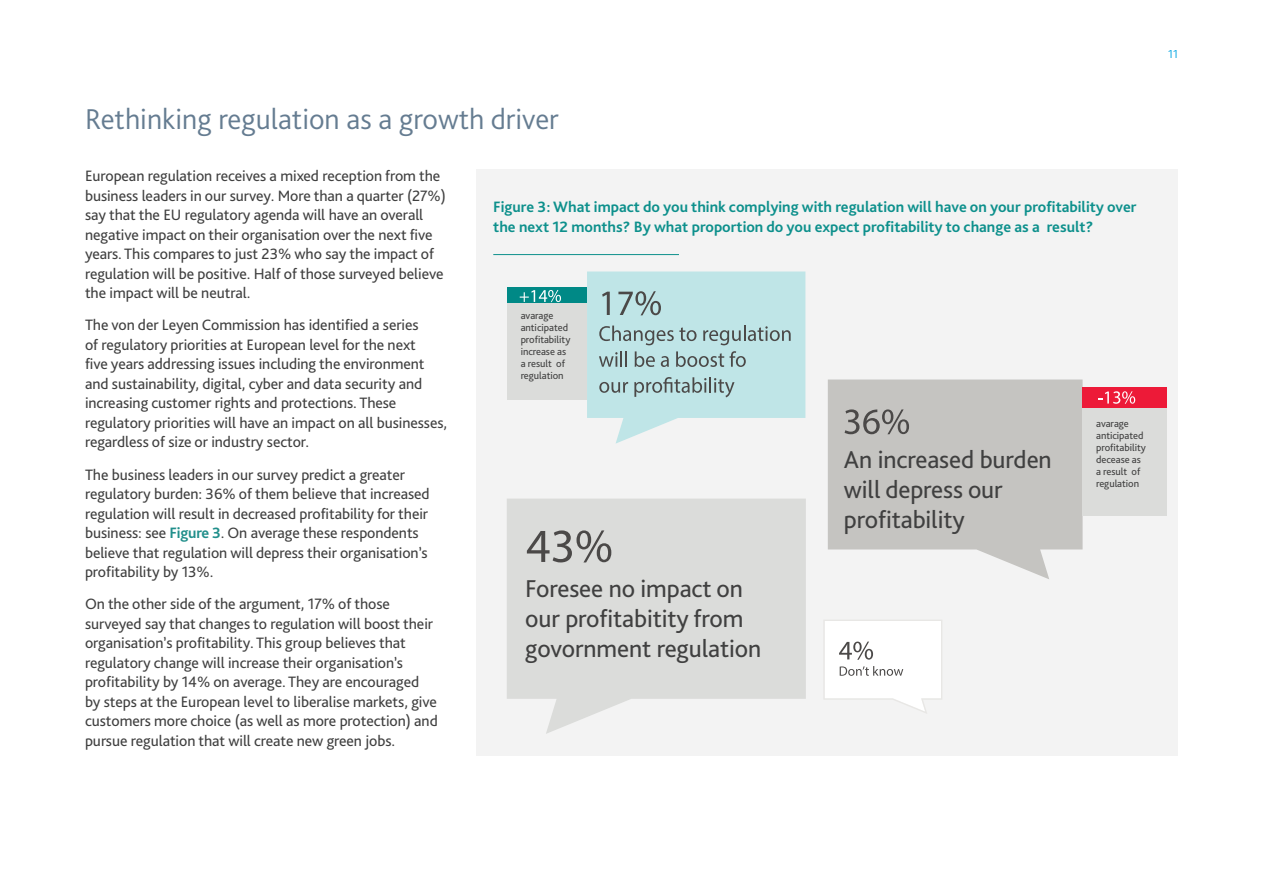
<style>
.page{position:relative;width:1263px;height:893px;background:#fff}
.page>*{position:absolute;margin:0;border:0;box-sizing:border-box;transform-origin:0 0}
.t1{font:300 30px "Bliss Pro";color:#657c91}
.t2{font:25.5px/30px "Bliss Pro";letter-spacing:-.005em;color:#404040}
.t3{font:15.75px/19.5px "Bliss Pro";letter-spacing:-.005em;color:#404040}
.t4{font:700 15.75px/19.5px "Bliss Pro";color:#0d908c}
.t5{font:300 12px "Bliss Pro";color:#02a5e2}
.t6{font:10.5px/12px "Bliss Pro";letter-spacing:-.005em;color:#404040}
.s1{font-weight:700;color:#218f8b}
</style>
<div class="page">
<div style="left:476px;top:169px;width:702px;height:587px;background:#f3f3f3"></div>
<svg style="left:824px;top:620px;width:118px;height:93px"></svg>
<svg style="left:507px;top:499px;width:299px;height:235px;background:#dedfdd"></svg>
<svg style="left:527px;top:530px;width:84px;height:32px;background:#aeaeac"></svg>
<hr style="left:493px;top:254px;width:186px;height:1px;background:#0d908c">
<div style="left:507px;top:287px;width:80px;height:19px;background:#008986"></div>
<div style="left:507px;top:304px;width:80px;height:96px;background:#dbdcda"></div>
<svg style="left:587px;top:271px;width:218px;height:173px;background:#beddde"></svg>
<svg style="left:520px;top:290px;width:41px;height:12px"></svg>
<svg style="left:828px;top:379px;width:254px;height:200px;background:#cbcac7"></svg>
<svg style="left:844px;top:409px;width:65px;height:25px;background:#9e9c9a"></svg>
<div style="left:1082px;top:408px;width:85px;height:108px;background:#dbdcda"></div>
<div style="left:1083px;top:388px;width:84px;height:20px;background:#ed1a38"></div>
<svg style="left:1098px;top:391px;width:37px;height:13px"></svg>
<h1 class="t1" style="left:85px;top:101px;width:475px">Rethinking regulation as a growth driver</h1>
<p class="t3" style="left:85px;top:166px;width:362px">European regulation receives a mixed reception from the business leaders in our survey. More than a quarter (27%) say that the EU regulatory agenda will have an overall negative impact on their organisation over the next five years. This compares to just 23% who say the impact of regulation will be positive. Half of those surveyed believe the impact will be neutral.</p>
<p class="t3" style="left:85px;top:315px;width:364px">The von der Leyen Commission has identified a series<br>of regulatory priorities at European level for the next<br>five years addressing issues including the environment and sustainability, digital, cyber and data security and increasing customer rights and protections. These regulatory priorities will have an impact on all businesses, regardless of size or industry sector.</p>
<p class="t3" style="left:85px;top:464px;width:346px">The business leaders in our survey predict a greater regulatory burden: 36% of them believe that increased regulation will result in decreased profitability for their business: see <span class="s1">Figure 3</span>. On average these respondents believe that regulation will depress their organisation’s profitability by 13%.</p>
<p class="t3" style="left:85px;top:594px;width:354px">On the other side of the argument, 17% of those surveyed say that changes to regulation will boost their organisation’s profitability. This group believes that regulatory change will increase their organisation’s profitability by 14% on average. They are encouraged by steps at the European level to liberalise markets, give customers more choice (as well as more protection) and pursue regulation that will create new green jobs.</p>
<p class="t4" style="left:493px;top:197px;width:645px">Figure 3: What impact do you think complying with regulation will have on your profitability over the next 12 months? By what proportion do you expect profitability to change as a result?</p>
<p class="t6" style="left:521px;top:309px;width:51px">avarage anticipated profitability increase as a result of regulation</p>
<h2 class="t2" style="left:525px;top:573px;width:238px">Foresee no impact on our profitabitity from govornment regulation</h2>
<h2 class="t2" style="left:844px;top:444px;width:209px">An increased burden will depress our profitability</h2>
<p class="t6" style="left:1096px;top:417px;width:51px">avarage anticipated profitability decease as a result of regulation</p>
<p class="t5" style="left:1168px;top:46px;width:11px">11</p>
</div>
